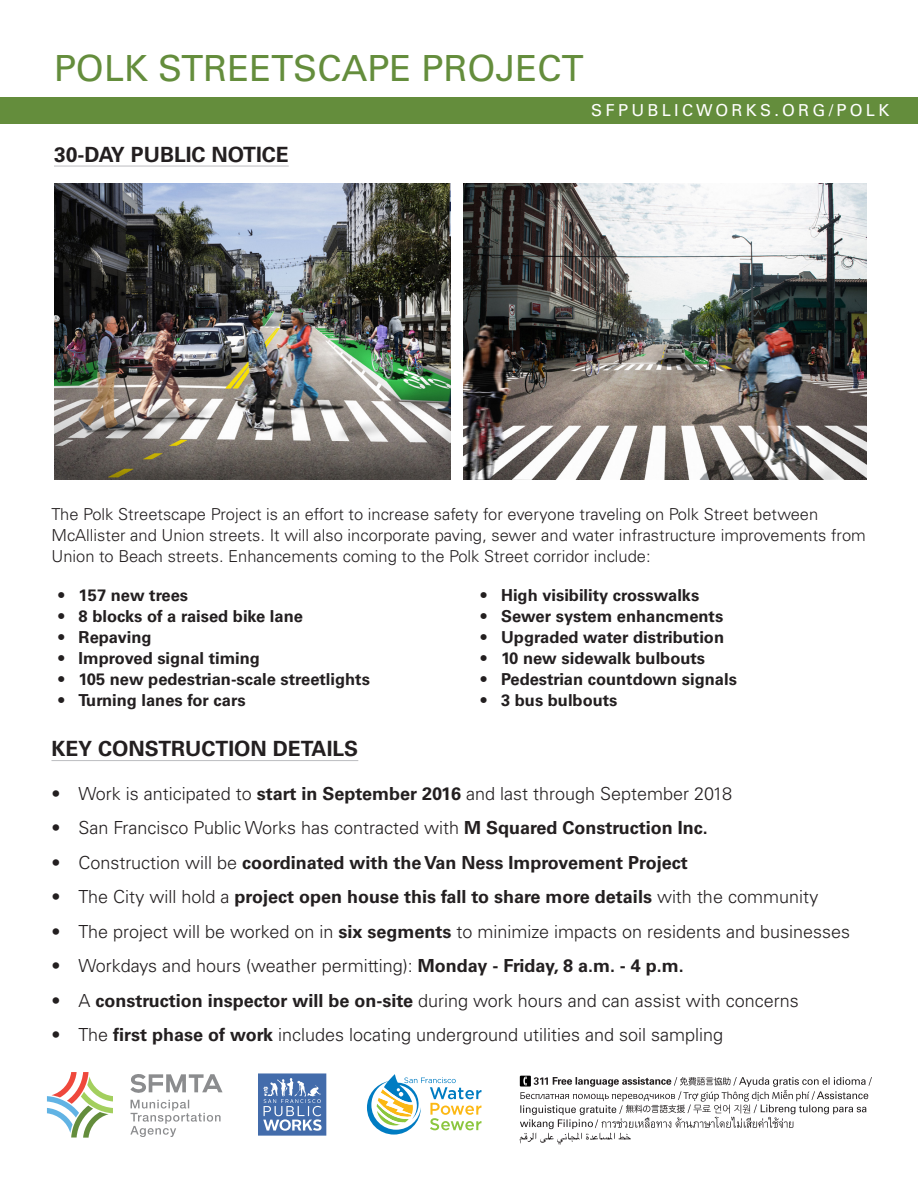
<style>
.page{position:relative;width:918px;height:1188px;background:#fff}
.page>*{position:absolute;margin:0;border:0;box-sizing:border-box;transform-origin:0 0}
.t1{font:36px "Univers";color:#648d3c}
.t2{font:700 21px "Univers";color:#231f20}
.t3{font:300 18px "Univers";color:#231f20}
.t4{font:700 18px "Univers";color:#231f20}
.t5{font:700 16.5px "Univers";color:#231f20}
.t6{font:300 16.5px/21px "Univers";color:#231f20}
.t7{font:16.5px "Univers";letter-spacing:.2em;color:#fff}
.s1{font-weight:700}
.s2{font-weight:300}
</style>
<div class="page">
<div style="left:0;top:97px;width:918px;height:27px;background:#648d3c"></div>
<hr style="left:54px;top:166px;width:235px;height:1px;background:#bcbdc0">
<svg style="left:130px;top:1100px;width:91px;height:37px"></svg>
<svg style="left:130px;top:1074px;width:93px;height:19px"></svg>
<svg style="left:47px;top:1072px;width:66px;height:66px"></svg>
<svg style="left:258px;top:1073px;width:68px;height:63px;background:#6989bc"></svg>
<svg style="left:367px;top:1074px;width:114px;height:61px"></svg>
<svg style="left:520px;top:1076px;width:352px;height:69px"></svg>
<hr style="left:51px;top:760px;width:307px;height:1px;background:#bcbdc0">
<img style="left:54px;top:183px;width:397px;height:297px">
<img style="left:463px;top:183px;width:404px;height:297px">
<p class="t1" style="left:54px;top:47px;width:531px">POLK STREETSCAPE PROJECT</p>
<p class="t7" style="left:591px;top:101px;width:300px">SFPUBLICWORKS.ORG/POLK</p>
<p class="t2" style="left:54px;top:142px;width:236px">30-DAY PUBLIC NOTICE</p>
<p class="t6" style="left:51px;top:504px;width:816px">The Polk Streetscape Project is an effort to increase safety for everyone traveling on Polk Street between<br>McAllister and Union streets. It will also incorporate paving, sewer and water infrastructure improvements from<br>Union to Beach streets. Enhancements coming to the Polk Street corridor include:</p>
<p class="t5" style="left:58px;top:585px;width:131px">• 157 new trees</p>
<p class="t5" style="left:58px;top:606px;width:246px">• 8 blocks of a raised bike lane</p>
<p class="t5" style="left:58px;top:627px;width:95px">• Repaving</p>
<p class="t5" style="left:58px;top:648px;width:203px">• Improved signal timing</p>
<p class="t5" style="left:58px;top:669px;width:313px">• 105 new pedestrian-scale streetlights</p>
<p class="t5" style="left:58px;top:690px;width:189px">• Turning lanes for cars</p>
<p class="t5" style="left:481px;top:585px;width:220px">• High visibility crosswalks</p>
<p class="t5" style="left:481px;top:606px;width:244px">• Sewer system enhancments</p>
<p class="t5" style="left:481px;top:627px;width:245px">• Upgraded water distribution</p>
<p class="t5" style="left:481px;top:648px;width:226px">• 10 new sidewalk bulbouts</p>
<p class="t5" style="left:481px;top:669px;width:258px">• Pedestrian countdown signals</p>
<p class="t5" style="left:481px;top:690px;width:138px">• 3 bus bulbouts</p>
<p class="t2" style="left:51px;top:736px;width:308px">KEY CONSTRUCTION DETAILS</p>
<p class="t3" style="left:51px;top:782px;width:682px">• Work is anticipated to <span class="s1">start in September 2016</span> and last through September 2018</p>
<p class="t3" style="left:51px;top:817px;width:658px">• San Francisco Public Works has contracted with <span class="s1">M Squared Construction Inc.</span></p>
<p class="t4" style="left:51px;top:852px;width:638px"><span class="s2">• Construction will be</span> coordinated with the Van Ness Improvement Project</p>
<p class="t4" style="left:51px;top:886px;width:768px"><span class="s2">• The City will hold a</span> project open house this fall to share more details <span class="s2">with the community</span></p>
<p class="t3" style="left:51px;top:920px;width:800px">• The project will be worked on in <span class="s1">six segments</span> to minimize impacts on residents and businesses</p>
<p class="t3" style="left:51px;top:955px;width:634px">• Workdays and hours (weather permitting): <span class="s1">Monday - Friday, 8 a.m. - 4 p.m.</span></p>
<p class="t3" style="left:51px;top:989px;width:749px">• A <span class="s1">construction inspector will be on-site</span> during work hours and can assist with concerns</p>
<p class="t3" style="left:51px;top:1024px;width:673px">• The <span class="s1">first phase of work</span> includes locating underground utilities and soil sampling</p>
</div>
